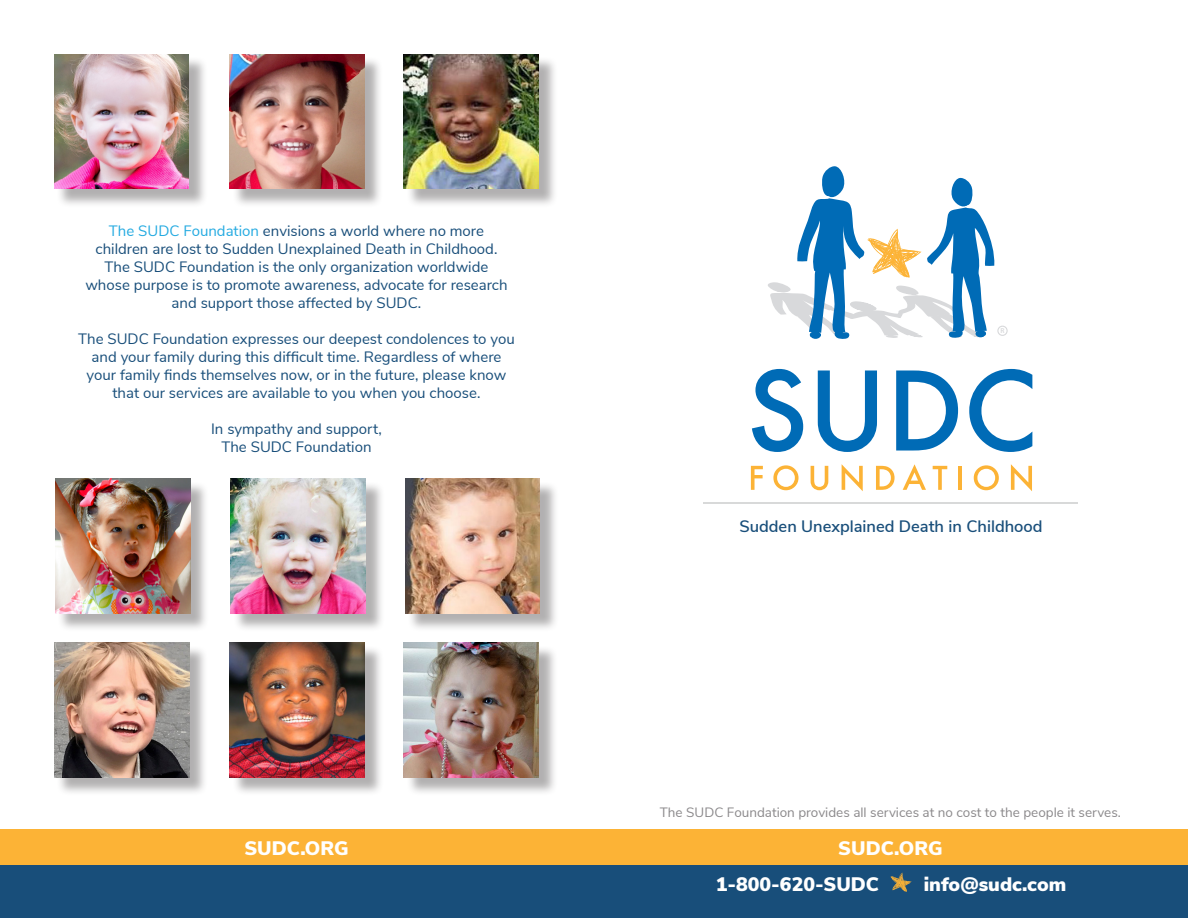
<style>
.page{position:relative;width:1188px;height:918px;background:#fff}
.page>*{position:absolute;margin:0;border:0;box-sizing:border-box;transform-origin:0 0}
.t1{font:900 19.5px "Nunito Sans";color:#fff}
.t2{font:600 16.5px "Nunito Sans";color:#184e7a}
.t3{font:15px/18px "Nunito Sans";color:#184e7a;text-align:center}
.t4{font:13.5px "Nunito Sans";color:#8b898b}
.t5{font:600 7.2px "Myriad Pro";color:#d8d9db}
.s1{color:#24aae1}
</style>
<div class="page">
<div style="left:0;top:829px;width:1188px;height:89px;background:#fcb336"></div>
<svg style="left:768px;top:166px;width:227px;height:173px"></svg>
<div style="left:997px;top:326px;width:11px;height:10px;border:1px solid #d8d9db;border-radius:50%"></div>
<svg style="left:751px;top:466px;width:12px;height:24px"></svg>
<svg style="left:773px;top:465px;width:26px;height:25px"></svg>
<svg style="left:811px;top:466px;width:17px;height:24px"></svg>
<svg style="left:842px;top:464px;width:21px;height:27px"></svg>
<svg style="left:876px;top:466px;width:19px;height:24px"></svg>
<svg style="left:903px;top:464px;width:23px;height:26px"></svg>
<svg style="left:933px;top:466px;width:14px;height:24px"></svg>
<hr style="left:958px;top:466px;width:4px;height:24px;background:#fcb336">
<svg style="left:974px;top:465px;width:25px;height:25px"></svg>
<svg style="left:1011px;top:464px;width:21px;height:27px"></svg>
<svg style="left:752px;top:369px;width:51px;height:83px"></svg>
<svg style="left:818px;top:370px;width:59px;height:82px"></svg>
<svg style="left:896px;top:370px;width:62px;height:81px"></svg>
<svg style="left:969px;top:369px;width:63px;height:83px"></svg>
<hr style="left:704px;top:503px;width:374px;height:1px;background:#d8d9d9">
<div style="left:0;top:866px;width:1188px;height:52px;background:#184e7a"></div>
<svg style="left:890px;top:873px;width:22px;height:19px"></svg>
<div style="left:232px;top:56px;width:152px;height:152px;background:#231f20;opacity:.35"></div>
<img style="left:230px;top:54px;width:135px;height:135px">
<div style="left:233px;top:481px;width:152px;height:152px;background:#231f20;opacity:.35"></div>
<img style="left:231px;top:479px;width:135px;height:135px">
<div style="left:232px;top:645px;width:152px;height:152px;background:#231f20;opacity:.35"></div>
<img style="left:230px;top:643px;width:135px;height:135px">
<div style="left:406px;top:56px;width:152px;height:152px;background:#231f20;opacity:.35"></div>
<img style="left:404px;top:54px;width:135px;height:135px">
<div style="left:407px;top:481px;width:152px;height:152px;background:#231f20;opacity:.35"></div>
<img style="left:405px;top:479px;width:135px;height:135px">
<div style="left:406px;top:645px;width:152px;height:152px;background:#231f20;opacity:.35"></div>
<img style="left:404px;top:643px;width:135px;height:135px">
<div style="left:56px;top:56px;width:152px;height:152px;background:#231f20;opacity:.35"></div>
<img style="left:54px;top:54px;width:135px;height:135px">
<div style="left:57px;top:481px;width:152px;height:152px;background:#231f20;opacity:.35"></div>
<img style="left:55px;top:479px;width:135px;height:135px">
<div style="left:56px;top:645px;width:152px;height:152px;background:#231f20;opacity:.35"></div>
<img style="left:54px;top:643px;width:135px;height:135px">
<p class="t3" style="left:85px;top:221px;width:424px"><span class="s1">The SUDC Foundation</span> envisions a world where no more children are lost to Sudden Unexplained Death in Childhood.<br>The SUDC Foundation is the only organization worldwide whose purpose is to promote awareness, advocate for research and support those affected by SUDC.</p>
<p class="t3" style="left:78px;top:329px;width:438px">The SUDC Foundation expresses our deepest condolences to you and your family during this difficult time. Regardless of where your family finds themselves now, or in the future, please know that our services are available to you when you choose.</p>
<p class="t3" style="left:211px;top:419px;width:172px">In sympathy and support,</p>
<p class="t3" style="left:221px;top:437px;width:152px">The SUDC Foundation</p>
<p class="t5" style="left:1000px;top:326px;width:6px">R</p>
<p class="t2" style="left:739px;top:514px;width:305px">Sudden Unexplained Death in Childhood</p>
<p class="t4" style="left:660px;top:803px;width:462px">The SUDC Foundation provides all services at no cost to the people it serves.</p>
<p class="t1" style="left:244px;top:834px;width:106px">SUDC.ORG</p>
<p class="t1" style="left:838px;top:834px;width:106px">SUDC.ORG</p>
<p class="t1" style="left:716px;top:869px;width:165px">1-800-620-SUDC</p>
<p class="t1" style="left:924px;top:869px;width:144px">info@sudc.com</p>
</div>
